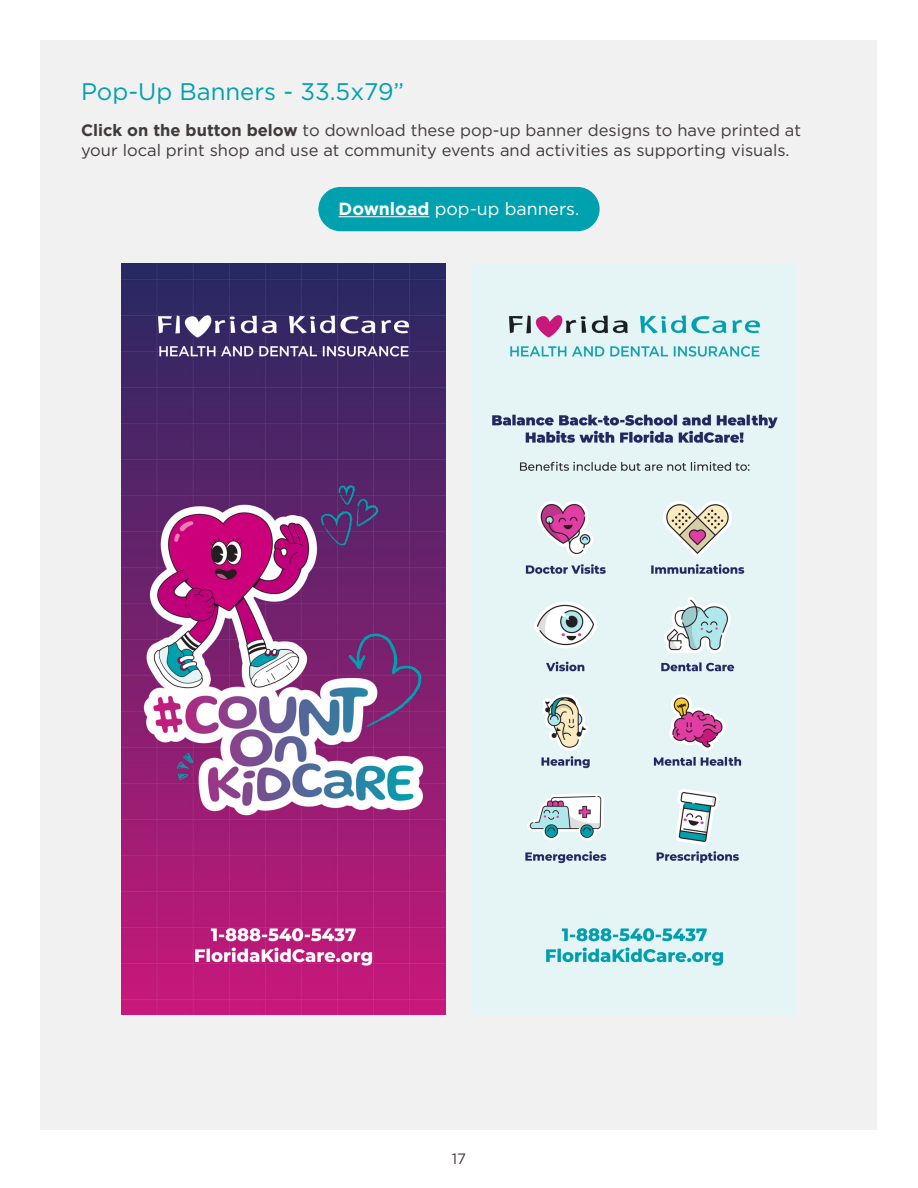
<style>
.page{position:relative;width:918px;height:1188px;background:#fff}
.page>*{position:absolute;margin:0;border:0;box-sizing:border-box;transform-origin:0 0}
.Body_copy{font:24px "Gotham";color:#00a0af}
.Body_copy-2{font:17.7px "Gotham";color:#fff}
.Body_copy-3{font:16.5px/19.8px "Gotham";color:#403a39}
.t1{font:15px "Gotham";color:#403a39}
.s1{font-weight:700}
</style>
<div class="page">
<div style="left:40px;top:40px;width:838px;height:1090px;background:#f1f1f1"></div>
<div style="left:318px;top:187px;width:282px;height:44px;background:#00a1af;border-radius:22px"></div>
<hr style="left:339px;top:216px;width:90px;height:1px;background:#fff">
<img style="left:122px;top:264px;width:324px;height:751px">
<img style="left:472px;top:264px;width:324px;height:751px">
<p class="Body_copy" style="left:81px;top:76px;width:325px">Pop-Up Banners - 33.5x79”</p>
<p class="Body_copy-3" style="left:81px;top:120px;width:722px"><span class="s1">Click on the button below</span> to download these pop-up banner designs to have printed at your local print shop and use at community events and activities as supporting visuals.</p>
<p class="Body_copy-2" style="left:339px;top:197px;width:240px"><span class="s1">Download</span> pop-up banners.</p>
<p class="t1" style="left:452px;top:1149px;width:16px">17</p>
</div>
